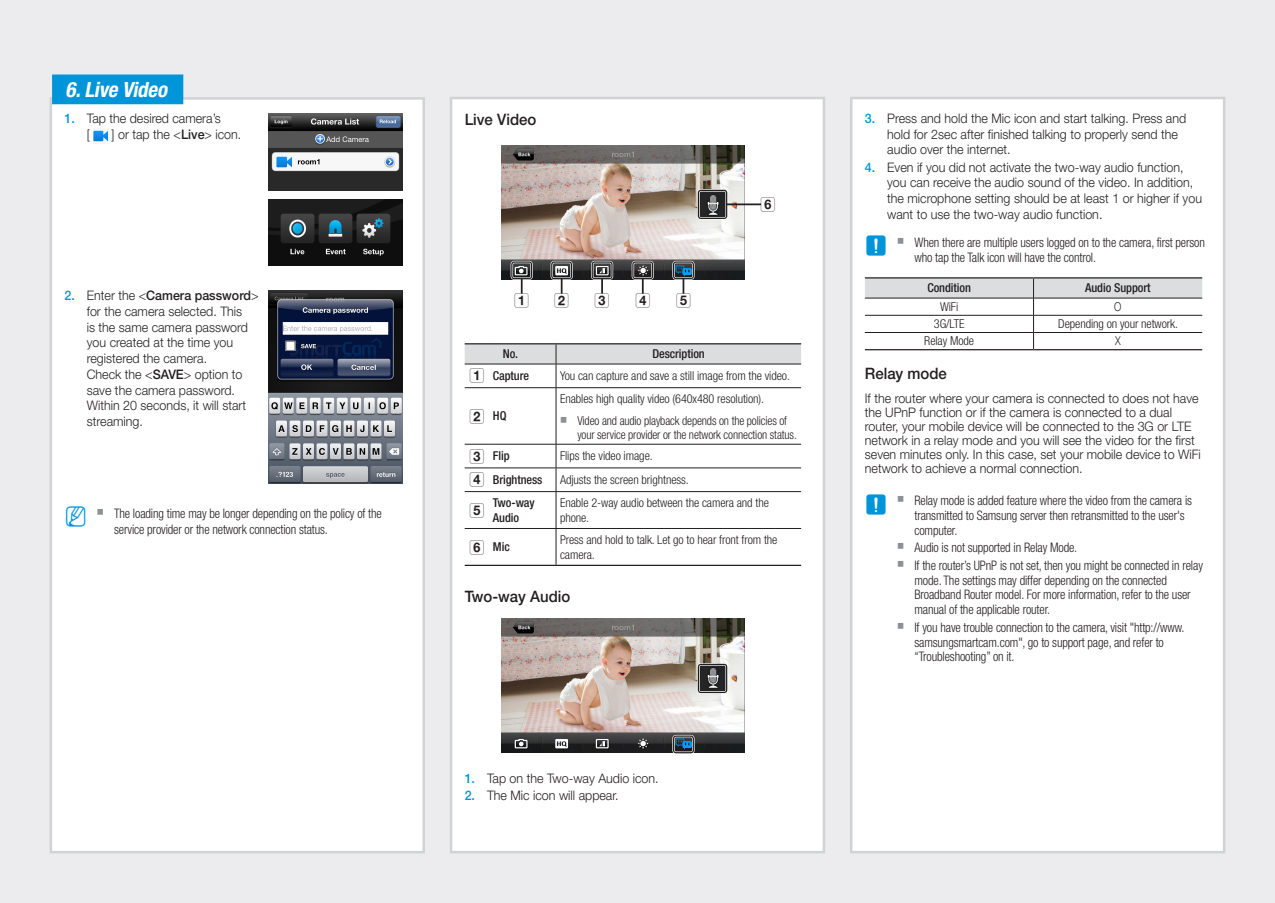
<style>
.page{position:relative;width:1275px;height:903px;background:#ececee}
.page>*{position:absolute;margin:0;border:0;box-sizing:border-box;transform-origin:0 0}
.t1{font:italic 700 condensed 21px "Helvetica Neue cp";color:#fff}
.t2{font:500 15.75px "Helvetica Neue cp";color:#231f20;scale:.95 1}
.t3{font:15.75px "CP Number";color:#231f20;scale:.95 1}
.t4{font:300 13.12px/15.8px "Helvetica Neue cp";color:#231f20;scale:.95 1}
.t5{font:300 condensed 13.12px/14.9px "Helvetica Neue cp";letter-spacing:-.01em;color:#231f20;scale:.95 1}
.t6{font:300 condensed 12.25px/14.7px "Helvetica Neue cp";letter-spacing:-.005em;color:#231f20}
.t7{font:500 condensed 12.25px/14.7px "Helvetica Neue cp";letter-spacing:-.005em;color:#231f20}
.t8{font:300 condensed 12.25px "Helvetica Neue cp";letter-spacing:-.005em;color:#231f20;scale:.95 1}
.t9{font:300 12.25px "Helvetica Neue cp";color:#231f20;scale:.8 1}
.s1{font-weight:500;color:#0095d9}
.s2{font-weight:500}
.s3{font-family:"SIBD P1400";font-weight:400;font-stretch:normal;font-size:22.75px;color:#0095d9}
.s4{font-family:"SI Icon HR755";font-weight:400;font-stretch:normal;font-size:17.5px;color:#8d9096}
.s5{font-family:"CP Number";font-weight:400;font-stretch:normal;font-size:15.75px}
</style>
<div class="page">
<div style="left:51px;top:98px;width:373px;height:754px;background:#fff"></div>
<img style="left:93px;top:130px;width:15px;height:12px">
<div style="left:50px;top:97px;width:375px;height:756px;border:2px solid #d1d2d4"></div>
<div style="left:451px;top:98px;width:373px;height:754px;background:#fff"></div>
<svg style="left:465px;top:343px;width:336px;height:223px"></svg>
<hr style="left:489px;top:565px;width:67px;height:1px;background:#231f20">
<hr style="left:556px;top:565px;width:245px;height:1px;background:#231f20">
<div style="left:450px;top:97px;width:375px;height:756px;border:2px solid #d1d2d4"></div>
<div style="left:851px;top:98px;width:373px;height:754px;background:#fff"></div>
<svg style="left:865px;top:278px;width:337px;height:71px"></svg>
<hr style="left:865px;top:277px;width:168px;height:1px;background:#231f20">
<hr style="left:1033px;top:277px;width:169px;height:1px;background:#231f20">
<hr style="left:865px;top:349px;width:168px;height:1px;background:#231f20">
<hr style="left:1033px;top:349px;width:169px;height:1px;background:#231f20">
<div style="left:850px;top:97px;width:375px;height:756px;border:2px solid #d1d2d4"></div>
<div style="left:52px;top:74px;width:131px;height:30px;background:#0095d9"></div>
<img style="left:502px;top:618px;width:242px;height:135px">
<div style="left:672px;top:735px;width:23px;height:19px;border:2px solid #fff;border-radius:2px"></div>
<div style="left:697px;top:663px;width:31px;height:31px;border:2px solid #fff;border-radius:2px"></div>
<div style="left:673px;top:735px;width:21px;height:18px;border:1px solid #231f20;border-radius:2px"></div>
<div style="left:698px;top:664px;width:29px;height:29px;border:1px solid #231f20;border-radius:2px"></div>
<img style="left:502px;top:145px;width:242px;height:134px">
<div style="left:511px;top:261px;width:22px;height:19px;border:2px solid #fff;border-radius:2px"></div>
<div style="left:551px;top:261px;width:22px;height:19px;border:2px solid #fff;border-radius:2px"></div>
<div style="left:591px;top:261px;width:22px;height:19px;border:2px solid #fff;border-radius:2px"></div>
<div style="left:632px;top:261px;width:22px;height:19px;border:2px solid #fff;border-radius:2px"></div>
<div style="left:672px;top:261px;width:23px;height:19px;border:2px solid #fff;border-radius:2px"></div>
<div style="left:697px;top:189px;width:31px;height:31px;border:2px solid #fff;border-radius:2px"></div>
<hr style="left:726px;top:203px;width:35px;height:2px;background:#231f20">
<svg style="left:521px;top:279px;width:2px;height:15px"></svg>
<svg style="left:561px;top:279px;width:1px;height:15px"></svg>
<svg style="left:601px;top:279px;width:2px;height:15px"></svg>
<svg style="left:642px;top:279px;width:2px;height:15px"></svg>
<svg style="left:683px;top:279px;width:1px;height:15px"></svg>
<div style="left:511px;top:261px;width:21px;height:18px;border:1px solid #231f20;border-radius:2px"></div>
<div style="left:551px;top:261px;width:21px;height:18px;border:1px solid #231f20;border-radius:2px"></div>
<div style="left:592px;top:261px;width:21px;height:18px;border:1px solid #231f20;border-radius:2px"></div>
<div style="left:632px;top:261px;width:21px;height:18px;border:1px solid #231f20;border-radius:2px"></div>
<div style="left:673px;top:261px;width:21px;height:18px;border:1px solid #231f20;border-radius:2px"></div>
<div style="left:698px;top:190px;width:29px;height:29px;border:1px solid #231f20;border-radius:2px"></div>
<img style="left:268px;top:113px;width:134px;height:77px">
<img style="left:268px;top:200px;width:134px;height:65px">
<img style="left:268px;top:291px;width:134px;height:192px">
<h1 class="t1" style="left:66px;top:76px;width:108px">6.LiveVideo</h1>
<p class="t4" style="left:87px;top:111px;width:143px;text-indent:-22px"><span class="s1">1.</span> Tap the desired camera’s [</p>
<p class="t4" style="left:112px;top:127px;width:138px">] or tap the &lt;<span class="s2">Live</span>&gt; icon.</p>
<p class="t4" style="left:87px;top:288px;width:182px;text-indent:-22px"><span class="s1">2.</span> Enter the &lt;<span class="s2">Camera password</span>&gt; for the camera selected. This<br>is the same camera password you created at the time you registered the camera.<br>Check the &lt;<span class="s2">SAVE</span>&gt; option to save the camera password.<br>Within 20 seconds, it will start streaming.</p>
<p class="t5" style="left:64px;top:506px;width:336px;line-height:15.8px;text-align:center"><span class="s3">M</span> <span class="s4">`</span> The loading time may be longer depending on the policy of the service provider or the network connection status.</p>
<p class="t2" style="left:465px;top:110px;width:77px">Live Video</p>
<p class="t3" style="left:514px;top:293px;width:18px">A</p>
<p class="t3" style="left:554px;top:293px;width:18px">B</p>
<p class="t3" style="left:594px;top:293px;width:18px">C</p>
<p class="t3" style="left:635px;top:293px;width:18px">D</p>
<p class="t3" style="left:676px;top:293px;width:18px">E</p>
<p class="t3" style="left:760px;top:197px;width:18px">F</p>
<p class="t7" style="left:503px;top:347px;width:17px">No.</p>
<p class="t7" style="left:652px;top:347px;width:54px">Description</p>
<p class="t7" style="left:469px;top:369px;width:62px"><span class="s5">A</span> Capture</p>
<p class="t6" style="left:560px;top:369px;width:231px">You can capture and save a still image from the video.</p>
<p class="t7" style="left:469px;top:409px;width:39px"><span class="s5">B</span> HQ</p>
<p class="t6" style="left:560px;top:388px;width:229px;line-height:21.3px">Enables high quality video (640x480 resolution).<br><span class="s4">`</span> Video and audio playback depends on the policies of</p>
<p class="t8" style="left:577px;top:428px;width:233px">your service provider or the network connection status.</p>
<p class="t7" style="left:469px;top:449px;width:42px"><span class="s5">C</span> Flip</p>
<p class="t6" style="left:560px;top:449px;width:94px">Flips the video image.</p>
<p class="t7" style="left:469px;top:472px;width:75px"><span class="s5">D</span> Brightness</p>
<p class="t6" style="left:560px;top:472px;width:130px">Adjusts the screen brightness.</p>
<p class="t3" style="left:469px;top:503px;width:18px">E</p>
<p class="t7" style="left:493px;top:495px;width:43px">Two-way<br>Audio</p>
<p class="t6" style="left:560px;top:495px;width:210px">Enable 2-way audio between the camera and the phone.</p>
<p class="t7" style="left:469px;top:540px;width:42px"><span class="s5">F</span> Mic</p>
<p class="t6" style="left:560px;top:532px;width:219px">Press and hold to talk. Let go to hear front from the camera.</p>
<p class="t2" style="left:465px;top:587px;width:113px">Two-way Audio</p>
<p class="t4" style="left:465px;top:770px;width:206px"><span class="s1">1.</span> Tap on the Two-way Audio icon.</p>
<p class="t4" style="left:465px;top:788px;width:164px"><span class="s1">2.</span> The Mic icon will appear.</p>
<p class="t4" style="left:887px;top:110px;width:316px;text-indent:-22px"><span class="s1">3.</span> Press and hold the Mic icon and start talking. Press and hold for 2sec after finished talking to properly send the audio over the internet.</p>
<p class="t4" style="left:887px;top:159px;width:333px;text-indent:-22px"><span class="s1">4.</span> Even if you did not activate the two-way audio function, you can receive the audio sound of the video. In addition, the microphone setting should be at least 1 or higher if you want to use the two-way audio function.</p>
<p class="t5" style="left:914px;top:234px;width:307px;line-height:15.8px;text-indent:-50px"><span class="s3">J</span> <span class="s4">`</span> When there are multiple users logged on to the camera, first person who tap the Talk icon will have the control.</p>
<p class="t7" style="left:927px;top:281px;width:45px">Condition</p>
<p class="t7" style="left:1085px;top:281px;width:67px">Audio Support</p>
<p class="t6" style="left:940px;top:299px;width:20px">WiFi</p>
<p class="t9" style="left:1114px;top:300px;width:11px">O</p>
<p class="t6" style="left:934px;top:317px;width:32px">3G/LTE</p>
<p class="t6" style="left:1058px;top:317px;width:121px">Depending on your network.</p>
<p class="t6" style="left:924px;top:334px;width:51px">Relay Mode</p>
<p class="t9" style="left:1115px;top:334px;width:9px">X</p>
<p class="t2" style="left:865px;top:364px;width:88px">Relay mode</p>
<p class="t4" style="left:865px;top:391px;width:355px;line-height:14px">If the router where your camera is connected to does not have the UPnP function or if the camera is connected to a dual router, your mobile device will be connected to the 3G or LTE network in a relay mode and you will see the video for the first seven minutes only. In this case, set your mobile device to WiFi network to achieve a normal connection.</p>
<p class="t5" style="left:914px;top:493px;width:294px;text-indent:-50px"><span class="s3">J</span> <span class="s4">`</span> Relay mode is added feature where the video from the camera is transmitted to Samsung server then retransmitted to the user's computer.</p>
<p class="t5" style="left:897px;top:539px;width:323px;line-height:17.3px"><span class="s4">`</span> Audio is not supported in Relay Mode.<br><span class="s4">`</span> If the router’s UPnP is not set, then you might be connected in relay</p>
<p class="t5" style="left:914px;top:572px;width:292px">mode. The settings may differ depending on the connected<br>Broadband Router model. For more information, refer to the user manual of the applicable router.</p>
<p class="t5" style="left:914px;top:620px;width:286px;text-indent:-17px"><span class="s4">`</span> If you have trouble connection to the camera, visit "http://www. samsungsmartcam.com", go to support page, and refer to “Troubleshooting” on it.</p>
</div>
